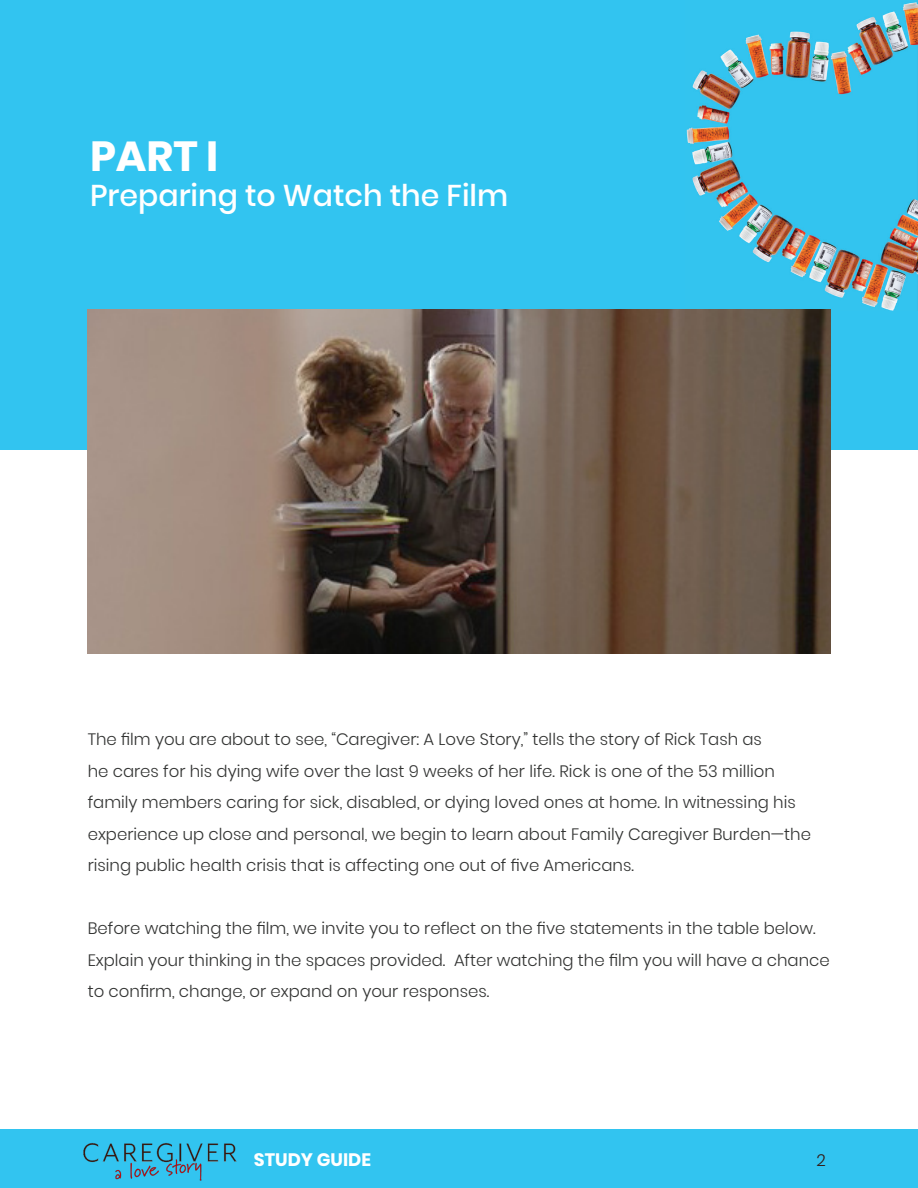
<style>
.page{position:relative;width:918px;height:1188px;background:#fff}
.page>*{position:absolute;margin:0;border:0;box-sizing:border-box;transform-origin:0 0}
.t1{font:700 42px "Poppins";color:#fff}
.Subtitle{font:500 30px "Poppins";color:#fff}
.t2{font:700 18px "Poppins";color:#fff}
.Body_Text{font:300 16.5px/31.5px "Poppins";color:#323332}
.t3{font:300 16.5px "Poppins";color:#321711}
</style>
<div class="page">
<div style="left:0;top:1130px;width:918px;height:58px;background:#32c4f0"></div>
<div style="left:0;top:0;width:918px;height:449px;background:#32c4f0"></div>
<img style="left:686px;top:2px;width:232px;height:308px">
<img style="left:83px;top:1143px;width:154px;height:38px">
<img style="left:88px;top:309px;width:742px;height:345px">
<p class="t1" style="left:90px;top:132px;width:130px">PART I</p>
<p class="Subtitle" style="left:90px;top:178px;width:420px">Preparing to Watch the Film</p>
<p class="Body_Text" style="left:88px;top:724px;width:725px">The film you are about to see, “Caregiver: A Love Story,” tells the story of Rick Tash as<br>he cares for his dying wife over the last 9 weeks of her life. Rick is one of the 53 million family members caring for sick, disabled, or dying loved ones at home. In witnessing his experience up close and personal, we begin to learn about Family Caregiver Burden—the rising public health crisis that is affecting one out of five Americans.</p>
<p class="Body_Text" style="left:88px;top:913px;width:729px">Before watching the film, we invite you to reflect on the five statements in the table below.</p>
<p class="Body_Text" style="left:88px;top:944px;width:744px">Explain your thinking in the spaces provided. After watching the film you will have a chance to confirm, change, or expand on your responses.</p>
<p class="t2" style="left:254px;top:1149px;width:119px">STUDY GUIDE</p>
<p class="t3" style="left:816px;top:1150px;width:11px">2</p>
</div>
